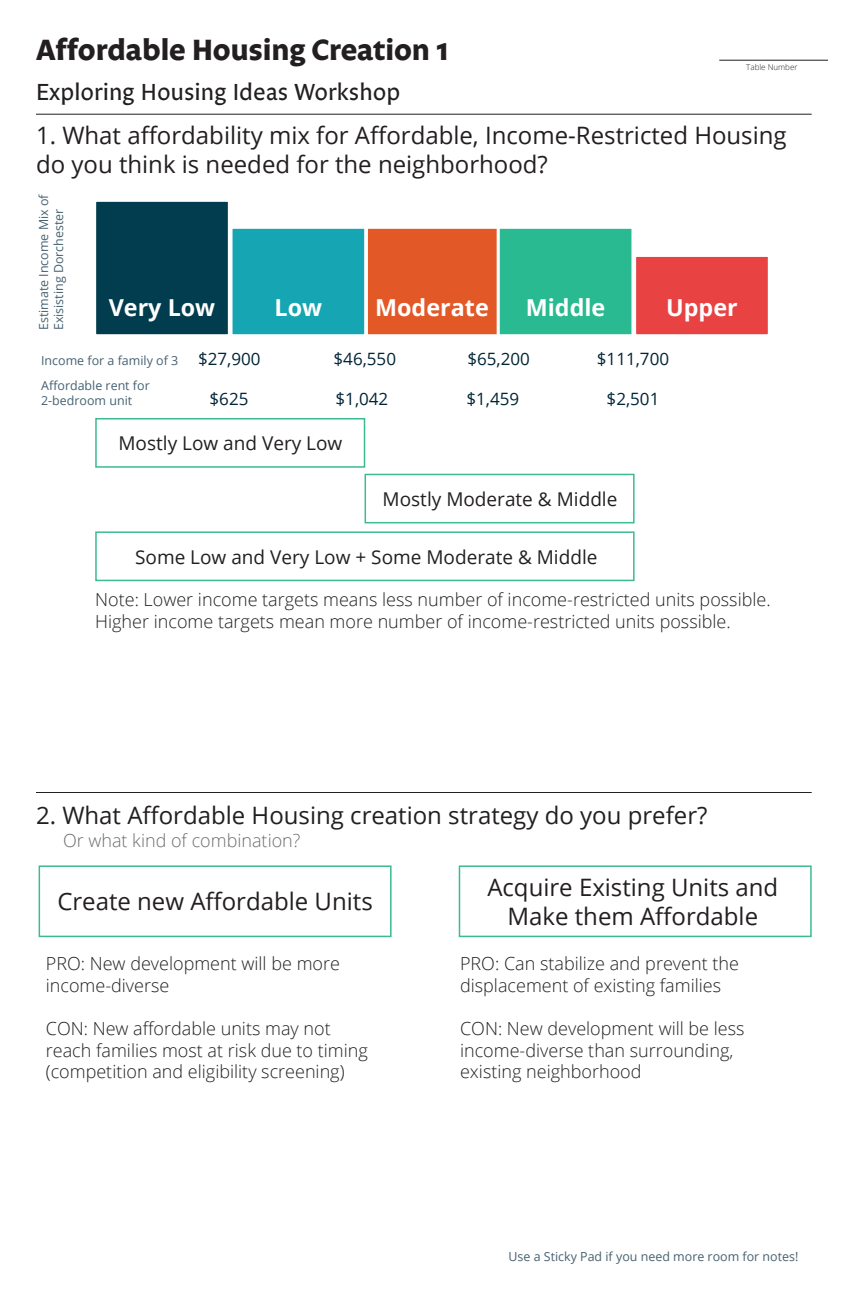
<style>
.page{position:relative;width:864px;height:1296px;background:#fff}
.page>*{position:absolute;margin:0;border:0;box-sizing:border-box;transform-origin:0 0}
.t1{font:700 30px "Legato OT";color:#231f20}
.t2{font:24px/28.8px "Open Sans";color:#231f20}
.t3{font:24px "Legato OT";color:#231f20}
.Subheader_copy{font:700 23.35px "Open Sans";color:#fff}
.t4{font:19px "Open Sans";color:#231f20}
.smaller_text{font:300 18px/21.6px "Open Sans";color:#231f20}
.smaller_text-2{font:300 18px "Open Sans";color:#6c6d70}
.Body_Text__no_before{font:17px "Open Sans";color:#002536}
.Text_-_8_copy{font:12.45px/14.9px "Open Sans";color:#466172}
.t5{font:300 8px "Open Sans";color:#231f20}
</style>
<div class="page">
<hr style="left:719px;top:60px;width:109px;height:1px;background:#231f20">
<div style="left:93px;top:199px;width:138px;height:138px;background:#013c4f;border:3px solid #fff"></div>
<div style="left:229px;top:226px;width:138px;height:111px;background:#16a5b3;border:3px solid #fff"></div>
<div style="left:365px;top:226px;width:138px;height:111px;background:#e25826;border:3px solid #fff"></div>
<div style="left:497px;top:226px;width:138px;height:111px;background:#29ba91;border:3px solid #fff"></div>
<div style="left:633px;top:254px;width:138px;height:83px;background:#e84242;border:3px solid #fff"></div>
<div style="left:39px;top:865px;width:353px;height:72px;border:2px solid #3cba92"></div>
<div style="left:459px;top:865px;width:353px;height:72px;border:2px solid #3cba92"></div>
<hr style="left:36px;top:792px;width:776px;height:1px;background:#231f20">
<hr style="left:36px;top:114px;width:776px;height:1px;background:#231f20">
<div style="left:95px;top:418px;width:270px;height:50px;border:2px solid #3cba92"></div>
<div style="left:365px;top:474px;width:270px;height:49px;border:2px solid #3cba92"></div>
<div style="left:95px;top:531px;width:540px;height:50px;border:2px solid #3cba92"></div>
<p class="t1" style="left:36px;top:33px;width:414px">Affordable Housing Creation 1</p>
<p class="t3" style="left:36px;top:78px;width:366px">Exploring Housing Ideas Workshop</p>
<p class="t5" style="left:746px;top:62px;width:53px">Table Number</p>
<p class="t2" style="left:36px;top:121px;width:752px">1. What affordability mix for Affordable, Income-Restricted Housing do you think is needed for the neighborhood?</p>
<p class="Text_-_8_copy" style="left:36px;top:330px;width:138px;rotate:-90deg">Estimate Income Mix of<br>Exisisting Dorchester</p>
<p class="Subheader_copy" style="left:109px;top:291px;width:108px">Very Low</p>
<p class="Subheader_copy" style="left:275px;top:291px;width:49px">Low</p>
<p class="Subheader_copy" style="left:375px;top:291px;width:115px">Moderate</p>
<p class="Subheader_copy" style="left:526px;top:291px;width:81px">Middle</p>
<p class="Subheader_copy" style="left:666px;top:291px;width:73px">Upper</p>
<p class="Text_-_8_copy" style="left:41px;top:352px;width:139px">Income for a family of 3</p>
<p class="Body_Text__no_before" style="left:198px;top:347px;width:64px">$27,900</p>
<p class="Body_Text__no_before" style="left:334px;top:347px;width:64px">$46,550</p>
<p class="Body_Text__no_before" style="left:467px;top:347px;width:64px">$65,200</p>
<p class="Body_Text__no_before" style="left:597px;top:347px;width:74px">$111,700</p>
<p class="Text_-_8_copy" style="left:41px;top:378px;width:110px">Affordable rent for<br>2-bedroom unit</p>
<p class="Body_Text__no_before" style="left:210px;top:387px;width:40px">$625</p>
<p class="Body_Text__no_before" style="left:336px;top:387px;width:54px">$1,042</p>
<p class="Body_Text__no_before" style="left:466px;top:387px;width:54px">$1,459</p>
<p class="Body_Text__no_before" style="left:607px;top:387px;width:54px">$2,501</p>
<p class="t4" style="left:118px;top:430px;width:225px">Mostly Low and Very Low</p>
<p class="t4" style="left:383px;top:486px;width:236px">Mostly Moderate &amp; Middle</p>
<p class="t4" style="left:135px;top:544px;width:464px">Some Low and Very Low + Some Moderate &amp; Middle</p>
<p class="smaller_text" style="left:95px;top:589px;width:677px">Note: Lower income targets means less number of income-restricted units possible.</p>
<p class="smaller_text" style="left:95px;top:610px;width:637px">Higher income targets mean more number of income-restricted units possible.</p>
<p class="t2" style="left:36px;top:800px;width:673px">2. What Affordable Housing creation strategy do you prefer?</p>
<p class="smaller_text-2" style="left:63px;top:828px;width:239px">Or what kind of combination?</p>
<p class="t2" style="left:57px;top:887px;width:317px">Create new Affordable Units</p>
<p class="smaller_text" style="left:46px;top:953px;width:296px">PRO: New development will be more income-diverse</p>
<p class="smaller_text" style="left:46px;top:1017px;width:324px">CON: New affordable units may not reach families most at risk due to timing (competition and eligibility screening)</p>
<p class="t2" style="left:487px;top:872px;width:292px;text-align:center">Acquire Existing Units and<br>Make them Affordable</p>
<p class="smaller_text" style="left:460px;top:953px;width:280px">PRO: Can stabilize and prevent the displacement of existing families</p>
<p class="smaller_text" style="left:460px;top:1017px;width:286px">CON: New development will be less income-diverse than surrounding, existing neighborhood</p>
<p class="Text_-_8_copy" style="left:508px;top:1248px;width:291px">Use a Sticky Pad if you need more room for notes!</p>
</div>
